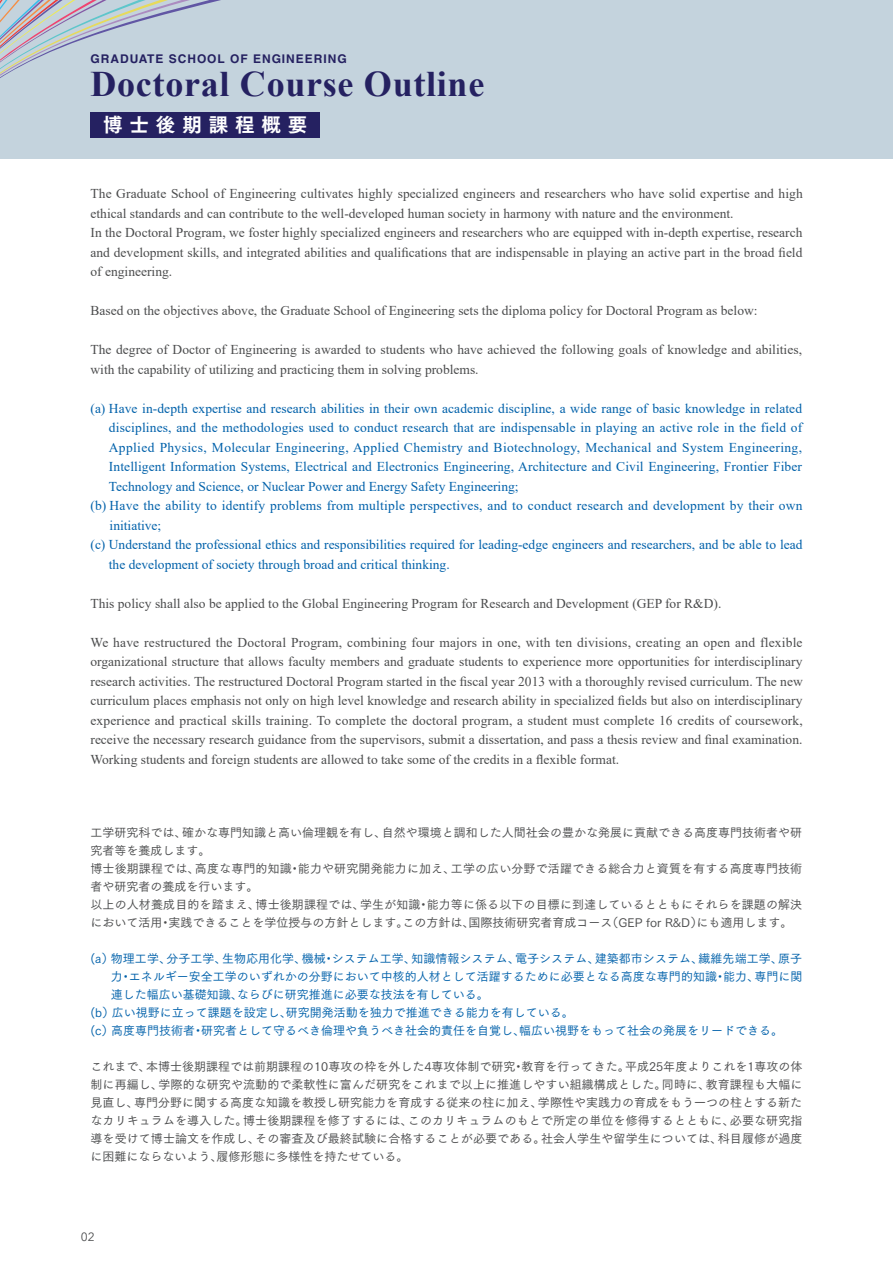
<style>
.page{position:relative;width:893px;height:1263px;background:#fff}
.page>*{position:absolute;margin:0;border:0;box-sizing:border-box;transform-origin:0 0}
.t1{font:700 36px "Times New Roman";letter-spacing:.02em;color:#252161}
.t2{font:19.5px "Tsuku Go Pro E";letter-spacing:.35em;color:#fff}
.t3{font:13.5px/19.5px "Times New Roman";color:#4b4c4d}
.t4{font:13.5px "Times New Roman";letter-spacing:.01em;color:#0161aa}
.t5{font:12px/18px "Tsuku Go Pro M";color:#4b4c4d}
.t6{font:12px "Tsuku Go Pro M";color:#0161aa}
.t7{font:700 12px "Helvetica";letter-spacing:.08em;color:#252161}
.t8{font:12px "Avenir Next";color:#4b4c4d}
</style>
<div class="page">
<div style="left:0;top:0;width:893px;height:169px;background:#c4d3dd"></div>
<div style="left:0;top:159px;width:893px;height:1104px;background:#fff"></div>
<svg style="left:0;top:0;width:320px;height:138px"></svg>
<div style="left:90px;top:112px;width:230px;height:25px;background:#252161"></div>
<p class="t7" style="left:90px;top:52px;width:258px">GRADUATE SCHOOL OF ENGINEERING</p>
<h1 class="t1" style="left:90px;top:58px;width:395px">Doctoral Course Outline</h1>
<h2 class="t2" style="left:103px;top:107px;width:206px">博士後期課程概要</h2>
<p class="t3" style="left:90px;top:184px;width:714px">The Graduate School of Engineering cultivates highly specialized engineers and researchers who have solid expertise and high ethical standards and can contribute to the well-developed human society in harmony with nature and the environment.<br>In the Doctoral Program, we foster highly specialized engineers and researchers who are equipped with in-depth expertise, research and development skills, and integrated abilities and qualifications that are indispensable in playing an active part in the broad field of engineering.</p>
<p class="t3" style="left:90px;top:301px;width:669px">Based on the objectives above, the Graduate School of Engineering sets the diploma policy for Doctoral Program as below:</p>
<p class="t3" style="left:90px;top:340px;width:713px">The degree of Doctor of Engineering is awarded to students who have achieved the following goals of knowledge and abilities, with the capability of utilizing and practicing them in solving problems.</p>
<p class="t4" style="left:90px;top:399px;width:713px">(a) Have in-depth expertise and research abilities in their own academic discipline, a wide range of basic knowledge in related</p>
<p class="t4" style="left:109px;top:418px;width:695px">disciplines, and the methodologies used to conduct research that are indispensable in playing an active role in the field of</p>
<p class="t4" style="left:109px;top:438px;width:695px">Applied Physics, Molecular Engineering, Applied Chemistry and Biotechnology, Mechanical and System Engineering,</p>
<p class="t4" style="left:109px;top:457px;width:695px">Intelligent Information Systems, Electrical and Electronics Engineering, Architecture and Civil Engineering, Frontier Fiber</p>
<p class="t4" style="left:109px;top:477px;width:411px">Technology and Science, or Nuclear Power and Energy Safety Engineering;</p>
<p class="t4" style="left:90px;top:496px;width:714px">(b) Have the ability to identify problems from multiple perspectives, and to conduct research and development by their own</p>
<p class="t4" style="left:110px;top:516px;width:53px">initiative;</p>
<p class="t4" style="left:90px;top:535px;width:713px">(c) Understand the professional ethics and responsibilities required for leading-edge engineers and researchers, and be able to lead</p>
<p class="t4" style="left:109px;top:555px;width:342px">the development of society through broad and critical thinking.</p>
<p class="t3" style="left:90px;top:593px;width:632px">This policy shall also be applied to the Global Engineering Program for Research and Development (GEP for R&amp;D).</p>
<p class="t3" style="left:90px;top:632px;width:714px;text-align:justify">We have restructured the Doctoral Program, combining four majors in one, with ten divisions, creating an open and flexible organizational structure that allows faculty members and graduate students to experience more opportunities for interdisciplinary research activities. The restructured Doctoral Program started in the fiscal year 2013 with a thoroughly revised curriculum. The new curriculum places emphasis not only on high level knowledge and research ability in specialized fields but also on interdisciplinary experience and practical skills training. To complete the doctoral program, a student must complete 16 credits of coursework, receive the necessary research guidance from the supervisors, submit a dissertation, and pass a thesis review and final examination.<br>Working students and foreign students are allowed to take some of the credits in a flexible format.</p>
<p class="t5" style="left:90px;top:822px;width:713px">工学研究科では、確かな専門知識と高い倫理観を有し、自然や環境と調和した人間社会の豊かな発展に貢献できる高度専門技術者や研究者等を養成します。<br>博士後期課程では、高度な専門的知識・能力や研究開発能力に加え、工学の広い分野で活躍できる総合力と資質を有する高度専門技術者や研究者の養成を行います。<br>以上の人材養成目的を踏まえ、博士後期課程では、学生が知識・能力等に係る以下の目標に到達しているとともにそれらを課題の解決において活用・実践できることを学位授与の方針とします。この方針は、国際技術研究者育成コース（GEP for R&amp;D）にも適用します。</p>
<p class="t6" style="left:90px;top:948px;width:713px">(a）物理工学、分子工学、生物応用化学、機械・システム工学、知識情報システム、電子システム、建築都市システム、繊維先端工学、原子</p>
<p class="t6" style="left:111px;top:966px;width:693px">力・エネルギー安全工学のいずれかの分野において中核的人材として活躍するために必要となる高度な専門的知識・能力、専門に関</p>
<p class="t6" style="left:111px;top:984px;width:379px">連した幅広い基礎知識、ならびに研究推進に必要な技法を有している。</p>
<p class="t6" style="left:90px;top:1002px;width:485px">(b）広い視野に立って課題を設定し、研究開発活動を独力で推進できる能力を有している。</p>
<p class="t6" style="left:90px;top:1020px;width:694px">(c）高度専門技術者・研究者として守るべき倫理や負うべき社会的責任を自覚し、幅広い視野をもって社会の発展をリードできる。</p>
<p class="t5" style="left:90px;top:1056px;width:713px;text-align:justify">これまで、本博士後期課程では前期課程の10専攻の枠を外した4専攻体制で研究・教育を行ってきた。平成25年度よりこれを1専攻の体制に再編し、学際的な研究や流動的で柔軟性に富んだ研究をこれまで以上に推進しやすい組織構成とした。同時に、教育課程も大幅に見直し、専門分野に関する高度な知識を教授し研究能力を育成する従来の柱に加え、学際性や実践力の育成をもう一つの柱とする新たなカリキュラムを導入した。博士後期課程を修了するには、このカリキュラムのもとで所定の単位を修得するとともに、必要な研究指導を受けて博士論文を作成し、その審査及び最終試験に合格することが必要である。社会人学生や留学生については、科目履修が過度に困難にならないよう、履修形態に多様性を持たせている。</p>
<p class="t8" style="left:81px;top:1227px;width:15px">02</p>
</div>
